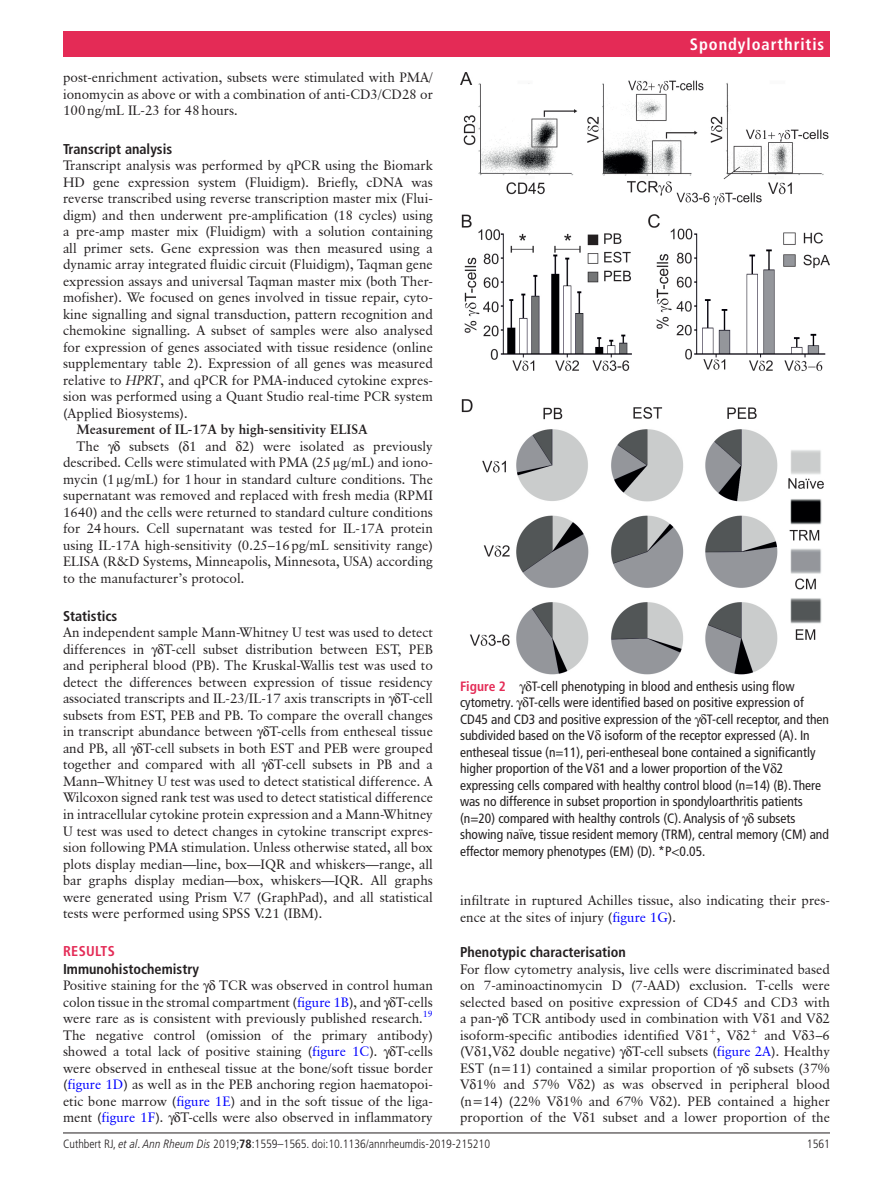
<style>
.page{position:relative;width:893px;height:1191px;background:#fff}
.page>*{position:absolute;margin:0;border:0;box-sizing:border-box;transform-origin:0 0}
.t1{font:700 condensed 16.5px "Frutiger LT Pro";letter-spacing:.055em;color:#fff}
.t2{font:700 condensed 14.25px "Frutiger LT Pro";color:#231f20}
.t3{font:700 condensed 14.25px "Frutiger LT Pro";letter-spacing:.025em;color:#e42b56}
.t4{font:13.5px/16.5px "Classical Garamond BT";color:#231f20;text-align:justify}
.t5{font:condensed 13.5px/16.5px "Frutiger LT Pro";color:#231f20}
.t6{font:700 13.5px "Classical Garamond BT";color:#231f20}
.t7{font:700 condensed 13.5px "Frutiger LT Pro";color:#e42b56}
.t8{font:300 condensed 12px "Frutiger LT Pro";color:#231f20}
.t9{font:9px "Classical Garamond BT";color:#231f20}
.s1{font-style:italic}
.s2{font-family:"Times New Roman"}
.s3{color:#00f}
.s4{font-weight:700}
</style>
<div class="page">
<hr style="left:63px;top:1132px;width:767px;height:1px;background:#231f20">
<div style="left:63px;top:31px;width:767px;height:25px;background:#e42b56"></div>
<img style="left:460px;top:72px;width:370px;height:602px">
<p class="t4" style="left:63px;top:69px;width:371px">post-enrichment activation, subsets were stimulated with PMA/ ionomycin as above or with a combination of anti-CD3/CD28 or 100ng/mL IL-23 for 48hours.</p>
<p class="t2" style="left:63px;top:140px;width:111px">Transcript analysis</p>
<p class="t4" style="left:63px;top:157px;width:371px">Transcript analysis was performed by qPCR using the Biomark HD gene expression system (Fluidigm). Briefly, cDNA was reverse transcribed using reverse transcription master mix (Flui&shy;digm) and then underwent pre-amplification (18 cycles) using a pre-amp master mix (Fluidigm) with a solution containing all primer sets. Gene expression was then measured using a dynamic array integrated fluidic circuit (Fluidigm), Taqman gene expression assays and universal Taqman master mix (both Ther&shy;mofisher). We focused on genes involved in tissue repair, cyto&shy;kine signalling and signal transduction, pattern recognition and chemokine signalling. A subset of samples were also analysed for expression of genes associated with tissue residence (online supplementary table 2). Expression of all genes was measured relative to <span class="s1">HPRT</span>, and qPCR for PMA-induced cytokine expres&shy;sion was performed using a Quant Studio real-time PCR system (Applied Biosystems).</p>
<p class="t6" style="left:76px;top:421px;width:293px">Measurement of IL-17A by high-sensitivity ELISA</p>
<p class="t4" style="left:76px;top:437px;width:24px">The</p>
<p class="t4" style="left:63px;top:437px;width:371px;text-indent:66px">subsets ( 1 and 2) were isolated as previously described. Cells were stimulated with PMA (25<span class="s2">µ</span>g/mL) and iono&shy;mycin (1<span class="s2">µ</span>g/mL) for 1hour in standard culture conditions. The supernatant was removed and replaced with fresh media (RPMI 1640) and the cells were returned to standard culture conditions for 24hours. Cell supernatant was tested for IL-17A protein using IL-17A high-sensitivity (0.25–16pg/mL sensitivity range)<br>ELISA (R&amp;D Systems, Minneapolis, Minnesota, USA) according to the manufacturer’s protocol.</p>
<p class="t2" style="left:63px;top:607px;width:56px">Statistics</p>
<p class="t4" style="left:63px;top:624px;width:371px">An independent sample Mann-Whitney U test was used to detect differences in</p>
<p class="t4" style="left:63px;top:641px;width:371px;text-indent:101px">T-cell subset distribution between EST, PEB and peripheral blood (PB). The Kruskal-Wallis test was used to detect the differences between expression of tissue residency associated transcripts and IL-23/IL-17 axis transcripts in T-cell subsets from EST, PEB and PB. To compare the overall changes in transcript abundance between T-cells from entheseal tissue and PB, all T-cell subsets in both EST and PEB were grouped together and compared with all</p>
<p class="t4" style="left:63px;top:756px;width:371px;text-indent:211px">T-cell subsets in PB and a Mann–Whitney U test was used to detect statistical difference. A Wilcoxon signed rank test was used to detect statistical difference in intracellular cytokine protein expression and a Mann-Whitney U test was used to detect changes in cytokine transcript expres&shy;sion following PMA stimulation. Unless otherwise stated, all box plots display median—line, box—IQR and whiskers—range, all bar graphs display median—box, whiskers—IQR. All graphs were generated using Prism V.7 (GraphPad), and all statistical tests were performed using SPSS V.21 (IBM).</p>
<p class="t3" style="left:63px;top:943px;width:46px">Results</p>
<p class="t2" style="left:63px;top:960px;width:137px">Immunohistochemistry</p>
<p class="t4" style="left:63px;top:977px;width:138px">Positive staining for the</p>
<p class="t4" style="left:63px;top:977px;width:371px;text-indent:156px">TCR was observed in control human colon tissue in the stromal compartment (<span class="s3">figure 1B</span>), and T-cells were rare as is consistent with previously published research.<sup>19<br></sup>The negative control (omission of the primary antibody) showed a total lack of positive staining (<span class="s3">figure 1C</span>).</p>
<p class="t4" style="left:63px;top:1043px;width:371px;text-indent:333px">T-cells were observed in entheseal tissue at the bone/soft tissue border (<span class="s3">figure 1D</span>) as well as in the PEB anchoring region haematopoi&shy;etic bone marrow (<span class="s3">figure 1E</span>) and in the soft tissue of the liga&shy;ment (<span class="s3">figure 1F</span>).</p>
<p class="t4" style="left:181px;top:1109px;width:254px">T-cells were also observed in inflammatory</p>
<p class="t1" style="left:690px;top:34px;width:136px">Spondyloarthritis</p>
<p class="t5" style="left:460px;top:677px;width:370px;text-indent:72px">T-cell phenotyping in blood and enthesis using flow cytometry. T-cells were identified based on positive expression of CD45 and CD3 and positive expression of the T-cell receptor, and then subdivided based on the V isoform of the receptor expressed (A). In entheseal tissue (n=11), peri-entheseal bone contained a significantly higher proportion of the V 1 and a lower proportion of the V 2 expressing cells compared with healthy control blood (n=14) (B). There was no difference in subset proportion in spondyloarthritis patients (n=20) compared with healthy controls (C). Analysis of</p>
<p class="t7" style="left:460px;top:678px;width:47px">Figure 2</p>
<p class="t5" style="left:460px;top:809px;width:370px;text-indent:297px">subsets showing naïve, tissue resident memory (TRM), central memory (CM) and effector memory phenotypes (EM) (D). *P&lt;0.05.</p>
<p class="t4" style="left:460px;top:892px;width:371px">infiltrate in ruptured Achilles tissue, also indicating their pres&shy;ence at the sites of injury (<span class="s3">figure 1G</span>).</p>
<p class="t2" style="left:460px;top:943px;width:167px">Phenotypic characterisation</p>
<p class="t4" style="left:460px;top:960px;width:371px">For flow cytometry analysis, live cells were discriminated based on 7-aminoactinomycin D (7-AAD) exclusion. T-cells were selected based on positive expression of CD45 and CD3 with a pan- TCR antibody used in combination with V 1 and V 2 isoform-specific antibodies identified V 1<sup>+</sup>, V 2</p>
<p class="t9" style="left:750px;top:1025px;width:9px">+</p>
<p class="t4" style="left:460px;top:1026px;width:371px;text-indent:304px">and V 3–6 (V 1,V 2 double negative) T-cell subsets (<span class="s3">figure 2A</span>). Healthy EST (n=11) contained a similar proportion of</p>
<p class="t4" style="left:460px;top:1059px;width:371px;text-indent:294px">subsets (37% V 1% and 57% V 2) as was observed in peripheral blood (n=14) (22% V 1% and 67% V 2). PEB contained a higher proportion of the V 1 subset and a lower proportion of the</p>
<p class="t8" style="left:63px;top:1136px;width:429px">Cuthbert RJ, <span class="s1">et al</span>. <span class="s1">Ann Rheum Dis</span> 2019;<span class="s4">78</span>:1559–1565. doi:10.1136/annrheumdis-2019-215210</p>
<p class="t8" style="left:807px;top:1136px;width:25px">1561</p>
</div>
